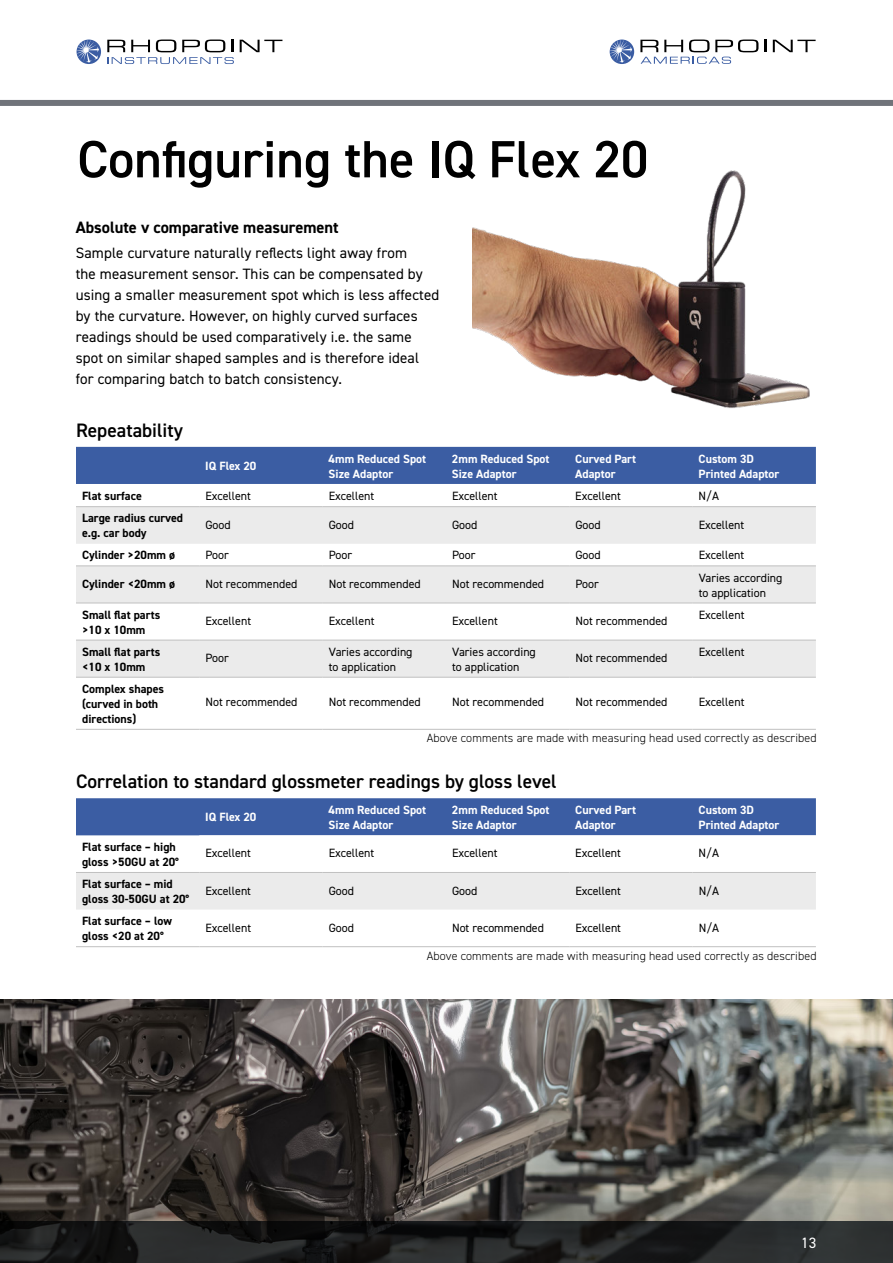
<style>
.page{position:relative;width:893px;height:1263px;background:#fff}
.page>*{position:absolute;margin:0;border:0;box-sizing:border-box;transform-origin:0 0}
.t1{font:600 52.5px "DIN2014";color:#000}
.t2{font:600 19.5px "DIN2014";color:#000}
.t3{font:700 16.5px "DIN2014";color:#000}
.t4{font:15px/21px "DIN2014";letter-spacing:.01em;color:#000}
.t5{font:15px "DIN2014";color:#fff}
.t6{font:12px/15px "DIN2014";color:#000}
.t7{font:700 12px/15px "DIN2014";color:#000}
.t8{font:700 12px/15px "DIN2014";color:#fff}
.t9{font:300 12px "DIN2014";letter-spacing:.01em;color:#000}
</style>
<div class="page">
<div style="left:0;top:100px;width:893px;height:6px;background:#70737a"></div>
<svg style="left:240px;top:40px;width:42px;height:12px"></svg>
<svg style="left:107px;top:40px;width:127px;height:24px"></svg>
<svg style="left:77px;top:40px;width:24px;height:24px"></svg>
<svg style="left:77px;top:40px;width:22px;height:23px"></svg>
<svg style="left:764px;top:40px;width:2px;height:12px"></svg>
<svg style="left:773px;top:40px;width:43px;height:12px"></svg>
<svg style="left:610px;top:40px;width:24px;height:24px"></svg>
<svg style="left:610px;top:40px;width:22px;height:23px"></svg>
<svg style="left:640px;top:40px;width:118px;height:24px"></svg>
<img style="left:0;top:999px;width:893px;height:222px">
<svg style="left:0;top:1221px;width:893px;height:42px;background:#1e2020"></svg>
<img style="left:472px;top:170px;width:344px;height:277px">
<div style="left:76px;top:447px;width:740px;height:37px;background:#3b5da3"></div>
<svg style="left:199px;top:728px;width:617px;height:1px"></svg>
<div style="left:76px;top:507px;width:740px;height:37px;background:#ebebeb"></div>
<svg style="left:76px;top:566px;width:740px;height:111px;fill:#ebebeb"></svg>
<hr style="left:76px;top:565px;width:123px;height:1px;background:#c0c0c0">
<hr style="left:76px;top:603px;width:123px;height:1px;background:#c0c0c0">
<hr style="left:76px;top:640px;width:123px;height:1px;background:#c0c0c0">
<hr style="left:76px;top:677px;width:123px;height:1px;background:#c0c0c0">
<hr style="left:76px;top:729px;width:123px;height:1px;background:#c0c0c0">
<hr style="left:76px;top:506px;width:123px;height:1px;background:#c0c0c0">
<hr style="left:199px;top:506px;width:124px;height:1px;background:#c0c0c0">
<hr style="left:323px;top:506px;width:123px;height:1px;background:#c0c0c0">
<hr style="left:446px;top:506px;width:123px;height:1px;background:#c0c0c0">
<hr style="left:569px;top:506px;width:124px;height:1px;background:#c0c0c0">
<hr style="left:693px;top:506px;width:123px;height:1px;background:#c0c0c0">
<hr style="left:199px;top:565px;width:124px;height:1px;background:#c0c0c0">
<hr style="left:323px;top:565px;width:123px;height:1px;background:#c0c0c0">
<hr style="left:446px;top:565px;width:123px;height:1px;background:#c0c0c0">
<hr style="left:569px;top:565px;width:124px;height:1px;background:#c0c0c0">
<hr style="left:693px;top:565px;width:123px;height:1px;background:#c0c0c0">
<hr style="left:199px;top:603px;width:124px;height:1px;background:#c0c0c0">
<hr style="left:323px;top:603px;width:123px;height:1px;background:#c0c0c0">
<hr style="left:446px;top:603px;width:123px;height:1px;background:#c0c0c0">
<hr style="left:569px;top:603px;width:124px;height:1px;background:#c0c0c0">
<hr style="left:693px;top:603px;width:123px;height:1px;background:#c0c0c0">
<hr style="left:199px;top:640px;width:124px;height:1px;background:#c0c0c0">
<hr style="left:323px;top:640px;width:123px;height:1px;background:#c0c0c0">
<hr style="left:446px;top:640px;width:123px;height:1px;background:#c0c0c0">
<hr style="left:569px;top:640px;width:124px;height:1px;background:#c0c0c0">
<hr style="left:693px;top:640px;width:123px;height:1px;background:#c0c0c0">
<hr style="left:199px;top:677px;width:124px;height:1px;background:#c0c0c0">
<hr style="left:323px;top:677px;width:123px;height:1px;background:#c0c0c0">
<hr style="left:446px;top:677px;width:123px;height:1px;background:#c0c0c0">
<hr style="left:569px;top:677px;width:124px;height:1px;background:#c0c0c0">
<hr style="left:693px;top:677px;width:123px;height:1px;background:#c0c0c0">
<hr style="left:199px;top:729px;width:124px;height:1px;background:#c0c0c0">
<hr style="left:323px;top:729px;width:123px;height:1px;background:#c0c0c0">
<hr style="left:446px;top:729px;width:123px;height:1px;background:#c0c0c0">
<hr style="left:569px;top:729px;width:124px;height:1px;background:#c0c0c0">
<hr style="left:693px;top:729px;width:123px;height:1px;background:#c0c0c0">
<div style="left:76px;top:798px;width:740px;height:37px;background:#3b5da3"></div>
<svg style="left:199px;top:835px;width:617px;height:75px"></svg>
<div style="left:76px;top:873px;width:740px;height:36px;background:#ebebeb"></div>
<hr style="left:76px;top:946px;width:123px;height:1px;background:#c0c0c0">
<hr style="left:76px;top:872px;width:123px;height:1px;background:#c0c0c0">
<hr style="left:199px;top:872px;width:124px;height:1px;background:#c0c0c0">
<hr style="left:323px;top:872px;width:123px;height:1px;background:#c0c0c0">
<hr style="left:446px;top:872px;width:123px;height:1px;background:#c0c0c0">
<hr style="left:569px;top:872px;width:124px;height:1px;background:#c0c0c0">
<hr style="left:693px;top:872px;width:123px;height:1px;background:#c0c0c0">
<hr style="left:199px;top:946px;width:124px;height:1px;background:#c0c0c0">
<hr style="left:323px;top:946px;width:123px;height:1px;background:#c0c0c0">
<hr style="left:446px;top:946px;width:123px;height:1px;background:#c0c0c0">
<hr style="left:569px;top:946px;width:124px;height:1px;background:#c0c0c0">
<hr style="left:693px;top:946px;width:123px;height:1px;background:#c0c0c0">
<h1 class="t1" style="left:77px;top:135px;width:572px">Configuring the IQ Flex 20</h1>
<h3 class="t3" style="left:76px;top:219px;width:264px">Absolute v comparative measurement</h3>
<p class="t4" style="left:76px;top:243px;width:365px">Sample curvature naturally reflects light away from<br>the measurement sensor. This can be compensated by using a smaller measurement spot which is less affected by the curvature. However, on highly curved surfaces readings should be used comparatively i.e. the same spot on similar shaped samples and is therefore ideal for comparing batch to batch consistency.</p>
<h2 class="t2" style="left:76px;top:421px;width:109px">Repeatability</h2>
<p class="t8" style="left:205px;top:459px;width:53px">IQ Flex 20</p>
<p class="t8" style="left:329px;top:451px;width:99px">4mm Reduced Spot<br>Size Adaptor</p>
<p class="t8" style="left:452px;top:451px;width:99px">2mm Reduced Spot<br>Size Adaptor</p>
<p class="t8" style="left:575px;top:451px;width:62px">Curved Part<br>Adaptor</p>
<p class="t8" style="left:699px;top:451px;width:82px">Custom 3D<br>Printed Adaptor</p>
<p class="t7" style="left:82px;top:488px;width:61px">Flat surface</p>
<p class="t6" style="left:205px;top:488px;width:47px">Excellent</p>
<p class="t6" style="left:329px;top:488px;width:47px">Excellent</p>
<p class="t6" style="left:452px;top:488px;width:47px">Excellent</p>
<p class="t6" style="left:575px;top:488px;width:47px">Excellent</p>
<p class="t6" style="left:699px;top:488px;width:22px">N/A</p>
<p class="t7" style="left:82px;top:511px;width:103px">Large radius curved e.g. car body</p>
<p class="t6" style="left:205px;top:518px;width:27px">Good</p>
<p class="t6" style="left:329px;top:518px;width:27px">Good</p>
<p class="t6" style="left:452px;top:518px;width:27px">Good</p>
<p class="t6" style="left:575px;top:518px;width:27px">Good</p>
<p class="t6" style="left:699px;top:518px;width:47px">Excellent</p>
<p class="t7" style="left:82px;top:548px;width:95px">Cylinder &gt;20mm ø</p>
<p class="t6" style="left:205px;top:548px;width:25px">Poor</p>
<p class="t6" style="left:329px;top:548px;width:25px">Poor</p>
<p class="t6" style="left:452px;top:548px;width:25px">Poor</p>
<p class="t6" style="left:575px;top:548px;width:27px">Good</p>
<p class="t6" style="left:699px;top:548px;width:47px">Excellent</p>
<p class="t7" style="left:82px;top:577px;width:95px">Cylinder &lt;20mm ø</p>
<p class="t6" style="left:205px;top:577px;width:94px">Not recommended</p>
<p class="t6" style="left:329px;top:577px;width:94px">Not recommended</p>
<p class="t6" style="left:452px;top:577px;width:94px">Not recommended</p>
<p class="t6" style="left:575px;top:577px;width:25px">Poor</p>
<p class="t6" style="left:699px;top:570px;width:85px">Varies according to application</p>
<p class="t7" style="left:82px;top:607px;width:80px">Small flat parts &gt;10 x 10mm</p>
<p class="t6" style="left:205px;top:614px;width:47px">Excellent</p>
<p class="t6" style="left:329px;top:614px;width:47px">Excellent</p>
<p class="t6" style="left:452px;top:614px;width:47px">Excellent</p>
<p class="t6" style="left:575px;top:614px;width:94px">Not recommended</p>
<p class="t6" style="left:699px;top:607px;width:47px">Excellent</p>
<p class="t7" style="left:82px;top:645px;width:80px">Small flat parts &lt;10 x 10mm</p>
<p class="t6" style="left:205px;top:651px;width:25px">Poor</p>
<p class="t6" style="left:329px;top:645px;width:85px">Varies according to application</p>
<p class="t6" style="left:452px;top:645px;width:85px">Varies according to application</p>
<p class="t6" style="left:575px;top:651px;width:94px">Not recommended</p>
<p class="t6" style="left:699px;top:645px;width:47px">Excellent</p>
<p class="t7" style="left:82px;top:682px;width:83px">Complex shapes (curved in both directions)</p>
<p class="t6" style="left:205px;top:694px;width:94px">Not recommended</p>
<p class="t6" style="left:329px;top:694px;width:94px">Not recommended</p>
<p class="t6" style="left:452px;top:694px;width:94px">Not recommended</p>
<p class="t6" style="left:575px;top:694px;width:94px">Not recommended</p>
<p class="t6" style="left:699px;top:694px;width:47px">Excellent</p>
<p class="t9" style="left:427px;top:733px;width:391px">Above comments are made with measuring head used correctly as described</p>
<h2 class="t2" style="left:76px;top:772px;width:482px">Correlation to standard glossmeter readings by gloss level</h2>
<p class="t8" style="left:205px;top:810px;width:53px">IQ Flex 20</p>
<p class="t8" style="left:329px;top:803px;width:99px">4mm Reduced Spot<br>Size Adaptor</p>
<p class="t8" style="left:452px;top:803px;width:99px">2mm Reduced Spot<br>Size Adaptor</p>
<p class="t8" style="left:575px;top:803px;width:62px">Curved Part<br>Adaptor</p>
<p class="t8" style="left:699px;top:803px;width:82px">Custom 3D<br>Printed Adaptor</p>
<p class="t7" style="left:82px;top:840px;width:98px">Flat surface – high gloss &gt;50GU at 20°</p>
<p class="t6" style="left:205px;top:846px;width:47px">Excellent</p>
<p class="t6" style="left:329px;top:846px;width:47px">Excellent</p>
<p class="t6" style="left:452px;top:846px;width:47px">Excellent</p>
<p class="t6" style="left:575px;top:846px;width:47px">Excellent</p>
<p class="t6" style="left:699px;top:846px;width:22px">N/A</p>
<p class="t7" style="left:82px;top:877px;width:109px">Flat surface – mid gloss 30-50GU at 20°</p>
<p class="t6" style="left:205px;top:883px;width:47px">Excellent</p>
<p class="t6" style="left:329px;top:883px;width:27px">Good</p>
<p class="t6" style="left:452px;top:883px;width:27px">Good</p>
<p class="t6" style="left:575px;top:883px;width:47px">Excellent</p>
<p class="t6" style="left:699px;top:883px;width:22px">N/A</p>
<p class="t7" style="left:82px;top:914px;width:91px">Flat surface – low gloss &lt;20 at 20°</p>
<p class="t6" style="left:205px;top:920px;width:47px">Excellent</p>
<p class="t6" style="left:329px;top:920px;width:27px">Good</p>
<p class="t6" style="left:452px;top:920px;width:94px">Not recommended</p>
<p class="t6" style="left:575px;top:920px;width:47px">Excellent</p>
<p class="t6" style="left:699px;top:920px;width:22px">N/A</p>
<p class="t9" style="left:427px;top:950px;width:391px">Above comments are made with measuring head used correctly as described</p>
<p class="t5" style="left:801px;top:1236px;width:17px">13</p>
</div>
